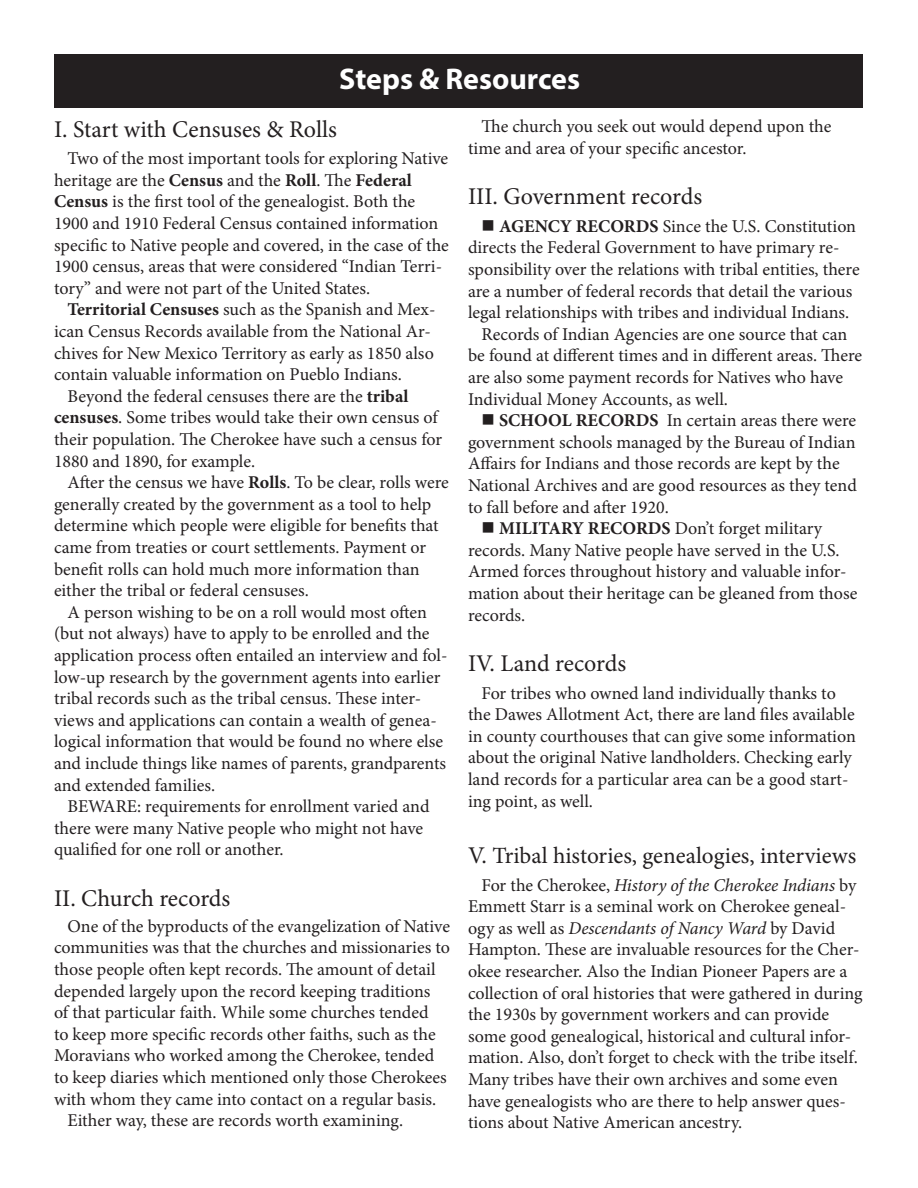
<style>
.page{position:relative;width:918px;height:1188px;background:#fff}
.page>*{position:absolute;margin:0;border:0;box-sizing:border-box;transform-origin:0 0}
.t1{font:700 30px "Myriad Pro";color:#fff}
.t2{font:24px "Minion Pro";letter-spacing:-.005em;color:#231f20}
.t3{font:23.25px "Minion Pro";color:#231f20}
.t4{font:18px/21.6px "Minion Pro";letter-spacing:-.005em;color:#231f20}
.s1{font-weight:700}
.s2{font-size:24px}
.s3{font-style:italic}
</style>
<div class="page">
<div style="left:55px;top:55px;width:808px;height:53px;background:#231f20"></div>
<p class="t1" style="left:339px;top:60px;width:242px">Steps &amp; Resources</p>
<p class="t2" style="left:54px;top:113px;width:285px">I. Start with Censuses &amp; Rolls</p>
<p class="t4" style="left:54px;top:148px;width:396px;text-indent:14px">Two of the most important tools for exploring Native heritage are the <span class="s1">Census</span> and the <span class="s1">Roll</span>. The <span class="s1">Federal Census</span> is the first tool of the genealogist. Both the 1900 and 1910 Federal Census contained information specific to Native people and covered, in the case of the 1900 census, areas that were considered “Indian Terri&shy;tory” and were not part of the United States.</p>
<p class="t4" style="left:54px;top:299px;width:383px;text-indent:14px"><span class="s1">Territorial Censuses</span> such as the Spanish and Mex&shy;ican Census Records available from the National Ar&shy;chives for New Mexico Territory as early as 1850 also contain valuable information on Pueblo Indians.</p>
<p class="t4" style="left:54px;top:385px;width:390px;text-indent:14px">Beyond the federal censuses there are the <span class="s1">tribal censuses</span>. Some tribes would take their own census of their population. The Cherokee have such a census for 1880 and 1890, for example.</p>
<p class="t4" style="left:54px;top:472px;width:396px;text-indent:14px">After the census we have <span class="s1">Rolls</span>. To be clear, rolls were generally created by the government as a tool to help determine which people were eligible for benefits that came from treaties or court settlements. Payment or benefit rolls can hold much more information than either the tribal or federal censuses.</p>
<p class="t4" style="left:54px;top:601px;width:395px;text-indent:14px">A person wishing to be on a roll would most often (but not always) have to apply to be enrolled and the application process often entailed an interview and fol&shy;low-up research by the government agents into earlier tribal records such as the tribal census. These inter&shy;views and applications can contain a wealth of genea&shy;logical information that would be found no where else and include things like names of parents, grandparents and extended families.</p>
<p class="t4" style="left:54px;top:796px;width:377px;text-indent:14px">BEWARE: requirements for enrollment varied and there were many Native people who might not have qualified for one roll or another.</p>
<p class="t2" style="left:54px;top:882px;width:178px">II. Church records</p>
<p class="t4" style="left:54px;top:915px;width:398px;text-indent:14px">One of the byproducts of the evangelization of Native communities was that the churches and missionaries to those people often kept records. The amount of detail depended largely upon the record keeping traditions<br>of that particular faith. While some churches tended<br>to keep more specific records other faiths, such as the Moravians who worked among the Cherokee, tended to keep diaries which mentioned only those Cherokees with whom they came into contact on a regular basis.</p>
<p class="t4" style="left:68px;top:1110px;width:337px">Either way, these are records worth examining.</p>
<p class="t4" style="left:468px;top:116px;width:365px;text-indent:14px">The church you seek out would depend upon the time and area of your specific ancestor.</p>
<p class="t2" style="left:468px;top:180px;width:236px">III. Government records</p>
<p class="t4" style="left:468px;top:215px;width:393px;text-indent:14px">■ <span class="s1">AGENCY RECORDS</span> Since the U.S. Constitution directs the Federal Government to have primary re&shy;sponsibility over the relations with tribal entities, there are a number of federal records that detail the various legal relationships with tribes and individual Indians.</p>
<p class="t4" style="left:468px;top:323px;width:396px;text-indent:14px">Records of Indian Agencies are one source that can be found at different times and in different areas. There are also some payment records for Natives who have Individual Money Accounts, as well.</p>
<p class="t4" style="left:468px;top:410px;width:390px;text-indent:14px">■ <span class="s1">SCHOOL RECORDS</span> In certain areas there were government schools managed by the Bureau of Indian Affairs for Indians and those records are kept by the National Archives and are good resources as they tend to fall before and after 1920.</p>
<p class="t4" style="left:468px;top:518px;width:391px;text-indent:14px">■ <span class="s1">MILITARY RECORDS</span> Don’t forget military records. Many Native people have served in the U.S.<br>Armed forces throughout history and valuable infor&shy;mation about their heritage can be gleaned from those records.</p>
<p class="t2" style="left:468px;top:647px;width:160px">IV. Land records</p>
<p class="t4" style="left:468px;top:682px;width:389px;text-indent:14px">For tribes who owned land individually thanks to the Dawes Allotment Act, there are land files available in county courthouses that can give some information about the original Native landholders. Checking early land records for a particular area can be a good start&shy;ing point, as well.</p>
<p class="t3" style="left:468px;top:840px;width:390px"><span class="s2">V.</span> Tribal histories, genealogies, interviews</p>
<p class="t4" style="left:468px;top:874px;width:396px;text-indent:14px">For the Cherokee, <span class="s3">History of the Cherokee Indians</span> by Emmett Starr is a seminal work on Cherokee geneal&shy;ogy as well as <span class="s3">Descendants of Nancy Ward</span> by David Hampton. These are invaluable resources for the Cher&shy;okee researcher. Also the Indian Pioneer Papers are a collection of oral histories that were gathered in during the 1930s by government workers and can provide some good genealogical, historical and cultural infor&shy;mation. Also, don’t forget to check with the tribe itself.<br>Many tribes have their own archives and some even have genealogists who are there to help answer ques&shy;tions about Native American ancestry.</p>
</div>
